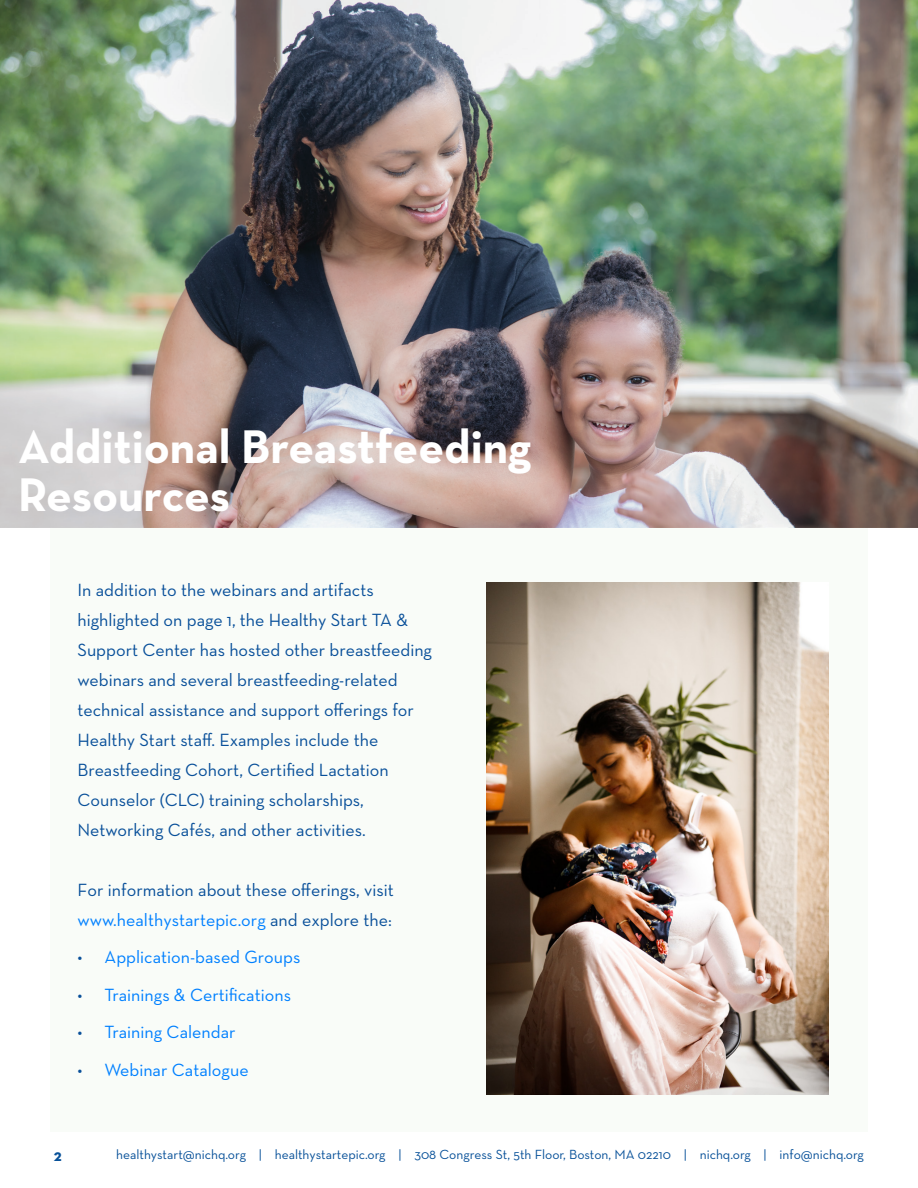
<style>
.page{position:relative;width:918px;height:1188px;background:#fff}
.page>*{position:absolute;margin:0;border:0;box-sizing:border-box;transform-origin:0 0}
.t1{font:700 48px/48px "Neutra Text";color:#fff}
.t2{font:18px/30px "Neutra Text";color:#09509a}
.t3{font:18px "Neutra Text";color:#0080ff}
.t4{font:700 16.5px "Neutra Text";color:#085199}
.t5{font:13.5px "Neutra Text";color:#085199}
.s1{color:#0080ff}
.s2{color:#09509a}
</style>
<div class="page">
<div style="left:50px;top:514px;width:818px;height:617px;background:#f9fcf8"></div>
<img style="left:0;top:0;width:918px;height:528px">
<img style="left:487px;top:583px;width:341px;height:511px">
<h1 class="t1" style="left:18px;top:427px;width:515px">Additional Breastfeeding<br>Resources</h1>
<p class="t2" style="left:78px;top:576px;width:356px">In addition to the webinars and artifacts highlighted on page 1, the Healthy Start TA &amp; Support Center has hosted other breastfeeding webinars and several breastfeeding-related technical assistance and support offerings for Healthy Start staff. Examples include the Breastfeeding Cohort, Certified Lactation Counselor (CLC) training scholarships, Networking Cafés, and other activities.</p>
<p class="t2" style="left:78px;top:876px;width:318px">For information about these offerings, visit <span class="s1">www.healthystartepic.org</span> and explore the:</p>
<p class="t3" style="left:78px;top:950px;width:224px"><span class="s2">•</span> Application-based Groups</p>
<p class="t3" style="left:78px;top:987px;width:215px"><span class="s2">•</span> Trainings &amp; Certifications</p>
<p class="t3" style="left:78px;top:1025px;width:160px"><span class="s2">•</span> Training Calendar</p>
<p class="t3" style="left:78px;top:1062px;width:173px"><span class="s2">•</span> Webinar Catalogue</p>
<p class="t4" style="left:54px;top:1149px;width:9px">2</p>
<p class="t5" style="left:116px;top:1149px;width:749px">healthystart@nichq.org | healthystartepic.org | 308 Congress St, 5th Floor, Boston, MA 02210 | nichq.org | info@nichq.org</p>
</div>
